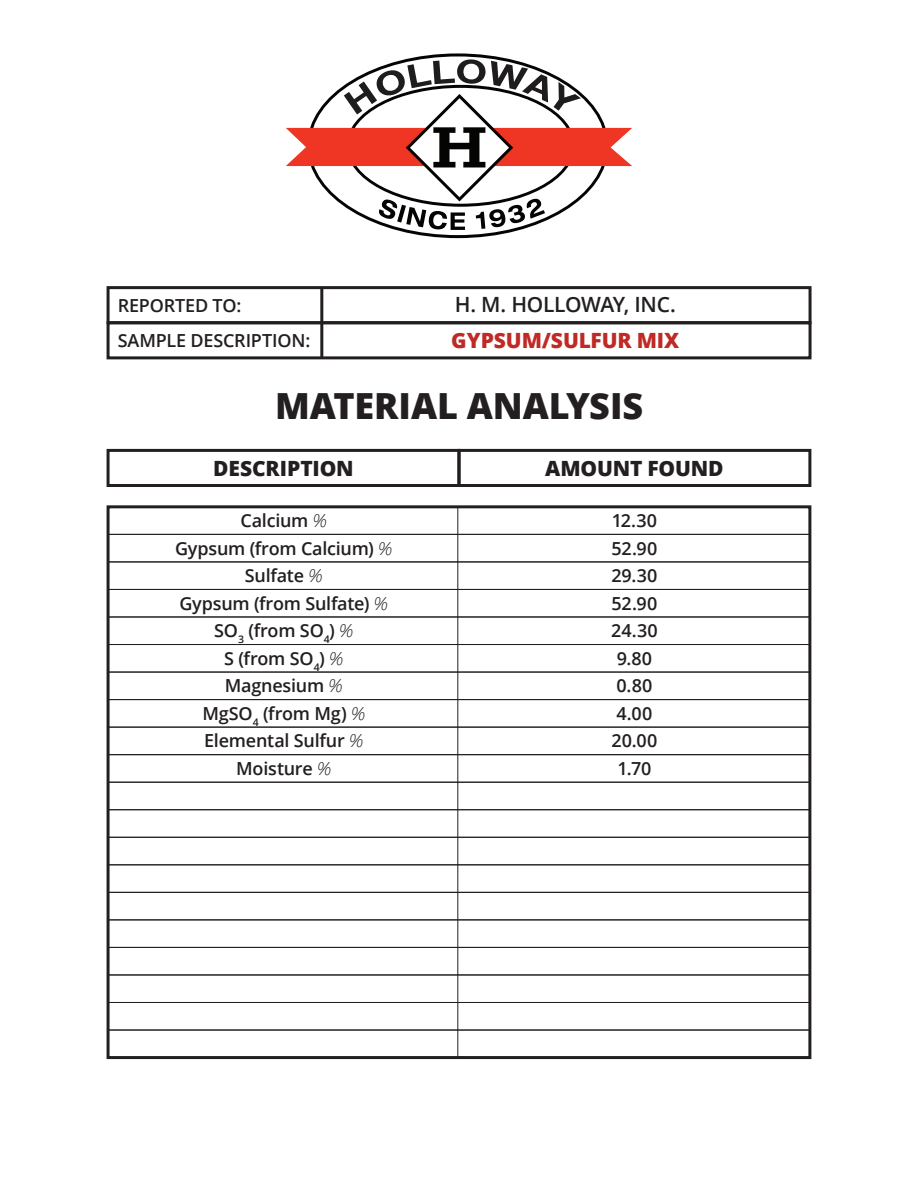
<style>
.page{position:relative;width:918px;height:1188px;background:#fff}
.page>*{position:absolute;margin:0;border:0;box-sizing:border-box;transform-origin:0 0}
.t1{font:800 36px "Open Sans";color:#231f20}
.t2{font:800 21px "Open Sans";letter-spacing:-.01em;color:#231f20}
.t3{font:600 21px "Open Sans";letter-spacing:-.015em;color:#231f20}
.t4{font:800 21px "Open Sans";letter-spacing:-.005em;color:#bf2a25}
.t5{font:600 18px "Open Sans";letter-spacing:-.01em;color:#231f20}
.s1{font-weight:300;font-style:italic}
</style>
<div class="page">
<svg style="left:396px;top:53px;width:123px;height:185px"></svg>
<svg style="left:286px;top:59px;width:346px;height:171px"></svg>
<div style="left:107px;top:286px;width:705px;height:38px;border:3px solid #231f20"></div>
<div style="left:107px;top:449px;width:353px;height:38px;border:3px solid #231f20"></div>
<svg style="left:106px;top:505px;width:706px;height:555px"></svg>
<div style="left:457px;top:449px;width:354px;height:38px;border:3px solid #231f20"></div>
<div style="left:107px;top:321px;width:705px;height:38px;border:3px solid #231f20"></div>
<hr style="left:320px;top:288px;width:3px;height:70px;background:#231f20">
<div style="left:108px;top:507px;width:702px;height:28px;border:1px solid #231f20"></div>
<div style="left:108px;top:534px;width:702px;height:28px;border:1px solid #231f20"></div>
<div style="left:108px;top:589px;width:702px;height:28px;border:1px solid #231f20"></div>
<div style="left:108px;top:617px;width:702px;height:28px;border:1px solid #231f20"></div>
<div style="left:108px;top:644px;width:702px;height:28px;border:1px solid #231f20"></div>
<div style="left:108px;top:672px;width:702px;height:28px;border:1px solid #231f20"></div>
<div style="left:108px;top:699px;width:702px;height:28px;border:1px solid #231f20"></div>
<div style="left:108px;top:727px;width:702px;height:28px;border:1px solid #231f20"></div>
<div style="left:108px;top:754px;width:702px;height:28px;border:1px solid #231f20"></div>
<div style="left:108px;top:782px;width:702px;height:28px;border:1px solid #231f20"></div>
<div style="left:108px;top:837px;width:702px;height:28px;border:1px solid #231f20"></div>
<div style="left:108px;top:892px;width:702px;height:28px;border:1px solid #231f20"></div>
<div style="left:108px;top:947px;width:702px;height:28px;border:1px solid #231f20"></div>
<div style="left:108px;top:1002px;width:702px;height:28px;border:1px solid #231f20"></div>
<div style="left:108px;top:1030px;width:702px;height:28px;border:1px solid #231f20"></div>
<hr style="left:458px;top:507px;width:1px;height:551px;background:#231f20">
<p class="t5" style="left:118px;top:293px;width:125px">REPORTED TO:</p>
<p class="t3" style="left:455px;top:290px;width:223px">H. M. HOLLOWAY, INC.</p>
<p class="t5" style="left:118px;top:328px;width:194px">SAMPLE DESCRIPTION:</p>
<p class="t4" style="left:451px;top:324px;width:230px">GYPSUM/SULFUR MIX</p>
<h1 class="t1" style="left:275px;top:378px;width:370px">MATERIAL ANALYSIS</h1>
<p class="t2" style="left:213px;top:452px;width:142px">DESCRIPTION</p>
<p class="t2" style="left:545px;top:452px;width:180px">AMOUNT FOUND</p>
<p class="t5" style="left:241px;top:508px;width:87px">Calcium <span class="s1">%</span></p>
<p class="t5" style="left:612px;top:508px;width:47px">12.30</p>
<p class="t5" style="left:175px;top:536px;width:218px">Gypsum (from Calcium) <span class="s1">%</span></p>
<p class="t5" style="left:611px;top:536px;width:47px">52.90</p>
<p class="t5" style="left:245px;top:563px;width:79px">Sulfate <span class="s1">%</span></p>
<p class="t5" style="left:611px;top:563px;width:47px">29.30</p>
<p class="t5" style="left:179px;top:591px;width:210px">Gypsum (from Sulfate) <span class="s1">%</span></p>
<p class="t5" style="left:611px;top:591px;width:47px">52.90</p>
<p class="t5" style="left:214px;top:618px;width:140px">SO<sub>3</sub> (from SO<sub>4</sub>) <span class="s1">%</span></p>
<p class="t5" style="left:611px;top:618px;width:48px">24.30</p>
<p class="t5" style="left:224px;top:646px;width:120px">S (from SO<sub>4</sub>) <span class="s1">%</span></p>
<p class="t5" style="left:617px;top:646px;width:37px">9.80</p>
<p class="t5" style="left:225px;top:673px;width:119px">Magnesium <span class="s1">%</span></p>
<p class="t5" style="left:617px;top:673px;width:37px">0.80</p>
<p class="t5" style="left:202px;top:701px;width:164px">MgSO<sub>4</sub> (from Mg) <span class="s1">%</span></p>
<p class="t5" style="left:616px;top:701px;width:37px">4.00</p>
<p class="t5" style="left:204px;top:729px;width:160px">Elemental Sulfur <span class="s1">%</span></p>
<p class="t5" style="left:612px;top:729px;width:47px">20.00</p>
<p class="t5" style="left:236px;top:756px;width:96px">Moisture <span class="s1">%</span></p>
<p class="t5" style="left:618px;top:756px;width:35px">1.70</p>
</div>
